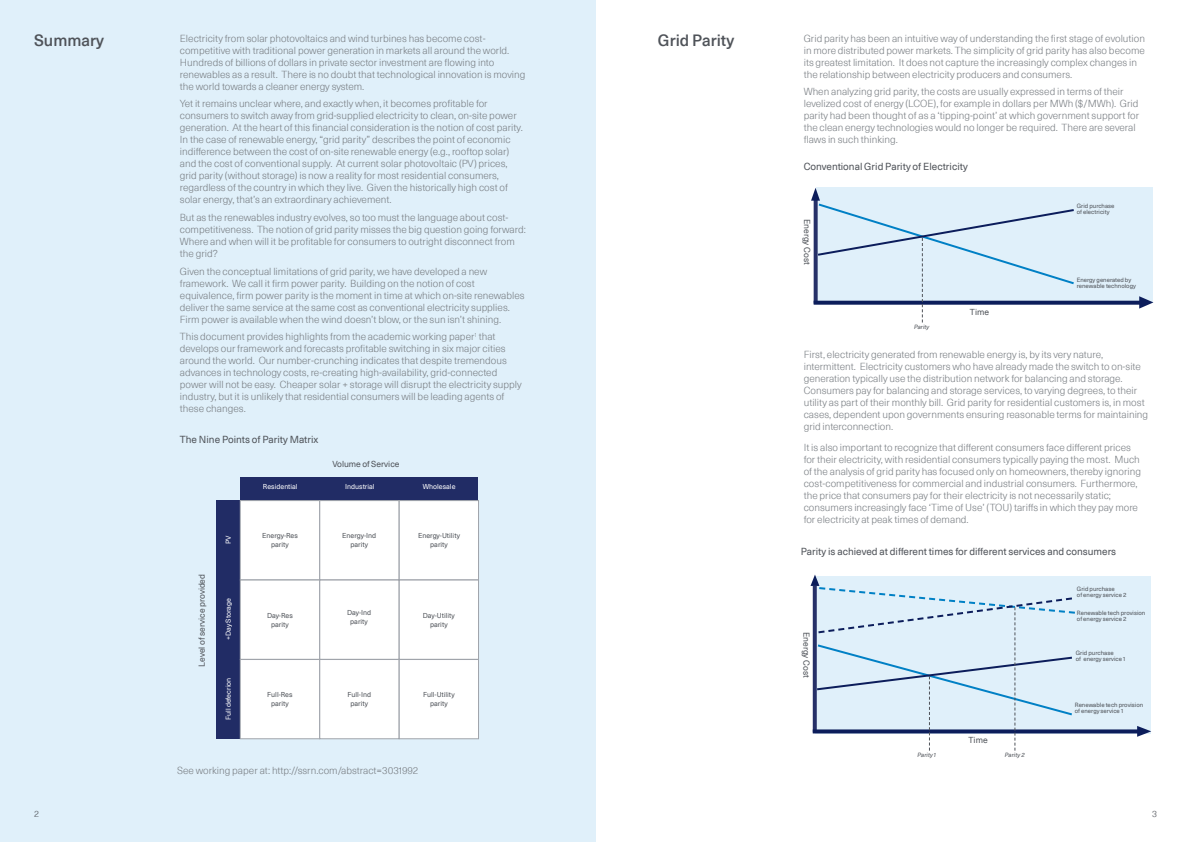
<style>
.page{position:relative;width:1191px;height:842px;background:#fff}
.page>*{position:absolute;margin:0;border:0;box-sizing:border-box;transform-origin:0 0}
.PAGE_HEADING___IB_DA{font:500 16px "Neue Haas Unica Pro";color:#4f5359}
.BODY___IB_GREY___8_5{font:300 10px/12px "Neue Haas Unica Pro";color:#797e83}
.SUB-HEADING___IB_DAR{font:300 10px/12px "Neue Haas Unica Pro";color:#797e83}
.BODY_HEADING___IB_DA{font:10px "Neue Haas Unica Pro";color:#4f5359}
.BODY___IB_GREY___8_5-2{font:300 9px "Neue Haas Unica Pro";color:#4f5359}
.BODY_HEADING___IB_DA-2{font:8.5px "Neue Haas Unica Pro";color:#4f5359}
.DETAIL___ALIGN_CENTE{font:7px/9px "Neue Haas Unica Pro";color:#4f5359;text-align:center}
.DETAIL___ALIGN_CENTE-2{font:7px "Neue Haas Unica Pro";color:#fff}
.BODY_HEADING___IB_DA-3{font:6px/6px "Neue Haas Unica Pro";color:#4f5359}
.BODY_HEADING___IB_DA-4{font:italic 6px "Neue Haas Unica Pro";color:#4f5359}
</style>
<div class="page">
<div style="left:0;top:0;width:595px;height:842px;background:#e0f0fa"></div>
<div style="left:216px;top:500px;width:24px;height:239px;background:#212c65"></div>
<div style="left:240px;top:477px;width:238px;height:24px;background:#212c65"></div>
<div style="left:240px;top:500px;width:80px;height:80px;background:#fff;border:1px solid #a0a4ab"></div>
<div style="left:320px;top:500px;width:79px;height:80px;background:#fff;border:1px solid #a0a4ab"></div>
<div style="left:399px;top:500px;width:79px;height:80px;background:#fff;border:1px solid #a0a4ab"></div>
<div style="left:240px;top:580px;width:80px;height:79px;background:#fff;border:1px solid #a0a4ab"></div>
<div style="left:320px;top:580px;width:79px;height:79px;background:#fff;border:1px solid #a0a4ab"></div>
<div style="left:399px;top:580px;width:79px;height:79px;background:#fff;border:1px solid #a0a4ab"></div>
<div style="left:240px;top:659px;width:80px;height:80px;background:#fff;border:1px solid #a0a4ab"></div>
<div style="left:320px;top:659px;width:79px;height:80px;background:#fff;border:1px solid #a0a4ab"></div>
<div style="left:399px;top:659px;width:79px;height:80px;background:#fff;border:1px solid #a0a4ab"></div>
<div style="left:816px;top:188px;width:337px;height:115px;background:#e0f0fa"></div>
<svg style="left:1076px;top:301px;width:63px;height:4px"></svg>
<svg style="left:1139px;top:296px;width:14px;height:13px"></svg>
<svg style="left:811px;top:188px;width:265px;height:134px"></svg>
<div style="left:815px;top:576px;width:336px;height:157px;background:#e0f0fa"></div>
<svg style="left:1077px;top:729px;width:60px;height:4px"></svg>
<svg style="left:1137px;top:726px;width:14px;height:11px"></svg>
<svg style="left:810px;top:574px;width:267px;height:177px"></svg>
<p class="PAGE_HEADING___IB_DA" style="left:34px;top:31px;width:71px">Summary</p>
<p class="BODY___IB_GREY___8_5" style="left:180px;top:32px;width:347px">Electricity from solar photovoltaics and wind turbines has become cost&shy;competitive with traditional power generation in markets all around the world.<br>Hundreds of billions of dollars in private sector investment are flowing into renewables as a result. There is no doubt that technological innovation is moving the world towards a cleaner energy system.</p>
<p class="BODY___IB_GREY___8_5" style="left:180px;top:98px;width:344px">Yet it remains unclear where, and exactly when, it becomes profitable for consumers to switch away from grid-supplied electricity to clean, on-site power generation. At the heart of this financial consideration is the notion of cost parity.<br>In the case of renewable energy, “grid parity” describes the point of economic indifference between the cost of on-site renewable energy (e.g., rooftop solar) and the cost of conventional supply. At current solar photovoltaic (PV) prices, grid parity (without storage) is now a reality for most residential consumers, regardless of the country in which they live. Given the historically high cost of solar energy, that’s an extraordinary achievement.</p>
<p class="BODY___IB_GREY___8_5" style="left:180px;top:212px;width:347px">But as the renewables industry evolves, so too must the language about cost&shy;competitiveness. The notion of grid parity misses the big question going forward:<br>Where and when will it be profitable for consumers to outright disconnect from the grid?</p>
<p class="BODY___IB_GREY___8_5" style="left:180px;top:265px;width:346px">Given the conceptual limitations of grid parity, we have developed a new framework. We call it firm power parity. Building on the notion of cost equivalence, firm power parity is the moment in time at which on-site renewables deliver the same service at the same cost as conventional electricity supplies.<br>Firm power is available when the wind doesn’t blow, or the sun isn’t shining.</p>
<p class="BODY___IB_GREY___8_5" style="left:180px;top:331px;width:343px">This document provides highlights from the academic working paper<sup>1</sup> that develops our framework and forecasts profitable switching in six major cities around the world. Our number-crunching indicates that despite tremendous advances in technology costs, re-creating high-availability, grid-connected power will not be easy. Cheaper solar + storage will disrupt the electricity supply industry, but it is unlikely that residential consumers will be leading agents of these changes.</p>
<p class="BODY_HEADING___IB_DA" style="left:180px;top:433px;width:140px">The Nine Points of Parity Matrix</p>
<p class="DETAIL___ALIGN_CENTE-2" style="left:263px;top:483px;width:36px">Residential</p>
<p class="BODY_HEADING___IB_DA-2" style="left:332px;top:459px;width:69px">Volume of Service</p>
<p class="DETAIL___ALIGN_CENTE-2" style="left:345px;top:483px;width:31px">Industrial</p>
<p class="BODY_HEADING___IB_DA-2" style="left:197px;top:666px;width:94px;rotate:-90deg">Level of service provided</p>
<p class="DETAIL___ALIGN_CENTE-2" style="left:224px;top:544px;width:10px;rotate:-90deg">PV</p>
<p class="DETAIL___ALIGN_CENTE-2" style="left:224px;top:640px;width:43px;rotate:-90deg">+Day Storage</p>
<p class="DETAIL___ALIGN_CENTE-2" style="left:224px;top:720px;width:44px;rotate:-90deg">Full defecrion</p>
<p class="DETAIL___ALIGN_CENTE" style="left:262px;top:531px;width:37px">Energy-Res parity</p>
<p class="DETAIL___ALIGN_CENTE" style="left:342px;top:531px;width:35px">Energy-Ind parity</p>
<p class="DETAIL___ALIGN_CENTE" style="left:267px;top:611px;width:27px">Day-Res parity</p>
<p class="DETAIL___ALIGN_CENTE" style="left:267px;top:690px;width:27px">Full-Res parity</p>
<p class="DETAIL___ALIGN_CENTE" style="left:347px;top:608px;width:26px">Day-Ind parity</p>
<p class="DETAIL___ALIGN_CENTE" style="left:347px;top:690px;width:25px">Full-Ind parity</p>
<p class="DETAIL___ALIGN_CENTE-2" style="left:423px;top:483px;width:34px">Wholesale</p>
<p class="DETAIL___ALIGN_CENTE" style="left:418px;top:531px;width:43px">Energy-Utility parity</p>
<p class="DETAIL___ALIGN_CENTE" style="left:423px;top:611px;width:34px">Day-Utility parity</p>
<p class="DETAIL___ALIGN_CENTE" style="left:423px;top:690px;width:33px">Full-Utility parity</p>
<p class="BODY___IB_GREY___8_5" style="left:177px;top:765px;width:243px">See working paper at: http://ssrn.com/abstract=3031992</p>
<p class="PAGE_HEADING___IB_DA" style="left:658px;top:31px;width:78px">Grid Parity</p>
<p class="BODY___IB_GREY___8_5" style="left:803px;top:32px;width:343px">Grid parity has been an intuitive way of understanding the first stage of evolution in more distributed power markets. The simplicity of grid parity has also become its greatest limitation. It does not capture the increasingly complex changes in the relationship between electricity producers and consumers.</p>
<p class="BODY___IB_GREY___8_5" style="left:803px;top:86px;width:337px">When analyzing grid parity, the costs are usually expressed in terms of their levelized cost of energy (LCOE), for example in dollars per MWh ($/MWh). Grid parity had been thought of as a ‘tipping-point’ at which government support for the clean energy technologies would no longer be required. There are several flaws in such thinking.</p>
<p class="BODY_HEADING___IB_DA" style="left:803px;top:160px;width:166px">Conventional Grid Parity of Electricity</p>
<p class="BODY_HEADING___IB_DA-2" style="left:812px;top:219px;width:47px;rotate:90deg">Energy Cost</p>
<p class="BODY_HEADING___IB_DA-4" style="left:913px;top:323px;width:18px">Parity</p>
<p class="BODY_HEADING___IB_DA-2" style="left:970px;top:306px;width:21px">Time</p>
<p class="BODY_HEADING___IB_DA-3" style="left:1076px;top:203px;width:39px">Grid purchase</p>
<p class="BODY_HEADING___IB_DA-3" style="left:1076px;top:209px;width:34px">of electricity</p>
<p class="BODY_HEADING___IB_DA-3" style="left:1076px;top:277px;width:60px">Energy generated by renewable technology</p>
<p class="SUB-HEADING___IB_DAR" style="left:803px;top:349px;width:346px">First, electricity generated from renewable energy is, by its very nature, intermittent. Electricity customers who have already made the switch to on-site generation typically use the distribution network for balancing and storage.<br>Consumers pay for balancing and storage services, to varying degrees, to their utility as part of their monthly bill. Grid parity for residential customers is, in most cases, dependent upon governments ensuring reasonable terms for maintaining grid interconnection.</p>
<p class="SUB-HEADING___IB_DAR" style="left:803px;top:442px;width:339px">It is also important to recognize that different consumers face different prices for their electricity, with residential consumers typically paying the most. Much of the analysis of grid parity has focused only on homeowners, thereby ignoring cost-competitiveness for commercial and industrial consumers. Furthermore, the price that consumers pay for their electricity is not necessarily static; consumers increasingly face ‘Time of Use’ (TOU) tariffs in which they pay more for electricity at peak times of demand.</p>
<p class="BODY_HEADING___IB_DA" style="left:800px;top:545px;width:317px">Parity is achieved at different times for different services and consumers</p>
<p class="BODY_HEADING___IB_DA-3" style="left:1077px;top:585px;width:39px">Grid purchase</p>
<p class="BODY_HEADING___IB_DA-3" style="left:1077px;top:591px;width:51px">of energy service 2</p>
<p class="BODY_HEADING___IB_DA-2" style="left:811px;top:632px;width:47px;rotate:90deg">Energy Cost</p>
<p class="BODY_HEADING___IB_DA-4" style="left:917px;top:751px;width:21px">Parity 1</p>
<p class="BODY_HEADING___IB_DA-2" style="left:968px;top:735px;width:21px">Time</p>
<p class="BODY_HEADING___IB_DA-4" style="left:1004px;top:752px;width:23px">Parity 2</p>
<p class="BODY_HEADING___IB_DA-3" style="left:1077px;top:609px;width:70px">Renewable tech provision of energy service 2</p>
<p class="BODY_HEADING___IB_DA-3" style="left:1076px;top:650px;width:39px">Grid purchase</p>
<p class="BODY_HEADING___IB_DA-3" style="left:1076px;top:656px;width:51px">of energy service 1</p>
<p class="BODY_HEADING___IB_DA-3" style="left:1074px;top:701px;width:70px">Renewable tech provision of energy service 1</p>
<p class="BODY___IB_GREY___8_5-2" style="left:34px;top:808px;width:6px">2</p>
<p class="BODY___IB_GREY___8_5-2" style="left:1152px;top:808px;width:6px">3</p>
</div>
